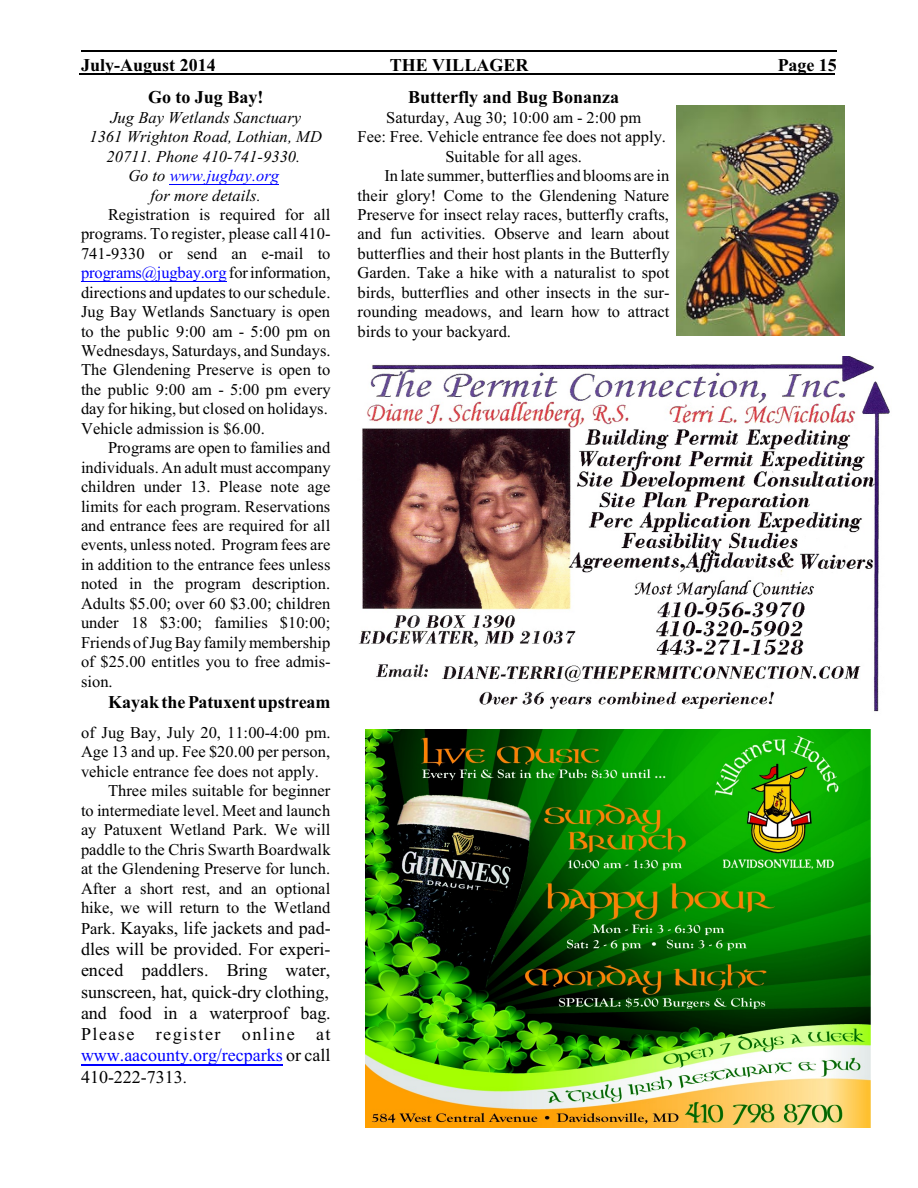
<style>
.page{position:relative;width:918px;height:1188px;background:#fff}
.page>*{position:absolute;margin:0;border:0;box-sizing:border-box;transform-origin:0 0}
.t1{font:18px/21.3px "Times New Roman";color:#000;text-align:justify}
.t2{font:700 18px "Times New Roman";color:#000}
.t3{font:16.5px "Times New Roman";color:#000}
.t4{font:italic 16.5px "Times New Roman";color:#000}
.t5{font:16.5px "Times New Roman";color:#00f}
.t6{font:italic 16.5px "Times New Roman";color:#00f}
.s1{color:#000}
.s2{font-size:16.5px}
.s3{color:#00f}
</style>
<div class="page">
<img style="left:358px;top:357px;width:532px;height:355px">
<hr style="left:170px;top:184px;width:109px;height:1px;background:#00f">
<hr style="left:81px;top:281px;width:146px;height:1px;background:#00f">
<hr style="left:81px;top:1064px;width:202px;height:1px;background:#00f">
<hr style="left:81px;top:50px;width:755px;height:1px;background:#000">
<hr style="left:80px;top:74px;width:755px;height:1px;background:#000">
<img style="left:677px;top:105px;width:167px;height:231px">
<img style="left:365px;top:730px;width:506px;height:398px">
<p class="t2" style="left:81px;top:59px;width:136px">July-August 2014</p>
<p class="t2" style="left:390px;top:59px;width:140px">THE VILLAGER</p>
<p class="t2" style="left:778px;top:59px;width:61px">Page 15</p>
<p class="t2" style="left:148px;top:91px;width:117px">Go to Jug Bay!</p>
<p class="t4" style="left:110px;top:111px;width:192px">Jug Bay Wetlands Sanctuary</p>
<p class="t4" style="left:89px;top:131px;width:234px">1361 Wrighton Road, Lothian, MD</p>
<p class="t4" style="left:107px;top:150px;width:195px">20711. Phone 410-741-9330.</p>
<p class="t6" style="left:128px;top:170px;width:152px"><span class="s1">Go to</span> www.jugbay.org</p>
<p class="t4" style="left:151px;top:189px;width:112px">for more details.</p>
<p class="t3" style="left:108px;top:209px;width:224px">Registration is required for all</p>
<p class="t3" style="left:81px;top:228px;width:251px">programs. To register, please call 410-</p>
<p class="t3" style="left:81px;top:247px;width:251px">741-9330 or send an e-mail to</p>
<p class="t5" style="left:81px;top:267px;width:251px">programs@jugbay.org <span class="s1">for information,</span></p>
<p class="t3" style="left:81px;top:286px;width:251px">directions and updates to ourschedule.</p>
<p class="t3" style="left:81px;top:306px;width:251px">Jug Bay Wetlands Sanctuary is open</p>
<p class="t3" style="left:81px;top:325px;width:251px">to the public 9:00 am - 5:00 pm on</p>
<p class="t3" style="left:81px;top:345px;width:251px">Wednesdays, Saturdays, and Sundays.</p>
<p class="t3" style="left:81px;top:364px;width:251px">The Glendening Preserve is open to</p>
<p class="t3" style="left:81px;top:383px;width:251px">the public 9:00 am - 5:00 pm every</p>
<p class="t3" style="left:81px;top:403px;width:248px">day for hiking, but closed on holidays.</p>
<p class="t3" style="left:81px;top:422px;width:185px">Vehicle admission is $6.00.</p>
<p class="t3" style="left:108px;top:442px;width:224px">Programs are open to families and</p>
<p class="t3" style="left:81px;top:461px;width:251px">individuals. An adult must accompany</p>
<p class="t3" style="left:81px;top:481px;width:251px">children under 13. Please note age</p>
<p class="t3" style="left:81px;top:500px;width:251px">limits for each program. Reservations</p>
<p class="t3" style="left:81px;top:520px;width:251px">and entrance fees are required for all</p>
<p class="t3" style="left:81px;top:539px;width:251px">events, unless noted. Programfees are</p>
<p class="t3" style="left:81px;top:558px;width:251px">in addition to the entrance fees unless</p>
<p class="t3" style="left:81px;top:578px;width:251px">noted in the program description.</p>
<p class="t3" style="left:81px;top:597px;width:251px">Adults $5.00; over 60 $3.00; children</p>
<p class="t3" style="left:81px;top:617px;width:251px">under 18 $3:00; families $10:00;</p>
<p class="t3" style="left:81px;top:636px;width:251px">Friends of Jug Bay family membership</p>
<p class="t3" style="left:81px;top:656px;width:251px">of $25.00 entitles you to free admis-</p>
<p class="t3" style="left:81px;top:675px;width:33px">sion.</p>
<p class="t2" style="left:108px;top:696px;width:224px">Kayak thePatuxentupstream</p>
<p class="t3" style="left:81px;top:727px;width:251px">of Jug Bay, July 20, 11:00-4:00 pm.</p>
<p class="t3" style="left:81px;top:746px;width:251px">Age 13 and up. Fee $20.00 per person,</p>
<p class="t3" style="left:81px;top:765px;width:239px">vehicle entrance fee does not apply.</p>
<p class="t3" style="left:108px;top:785px;width:224px">Three miles suitable for beginner</p>
<p class="t3" style="left:81px;top:804px;width:251px">to intermediate level. Meet and launch</p>
<p class="t3" style="left:81px;top:824px;width:251px">ay Patuxent Wetland Park. We will</p>
<p class="t3" style="left:81px;top:843px;width:251px">paddle to the Chris Swarth Boardwalk</p>
<p class="t3" style="left:81px;top:863px;width:251px">at the Glendening Preserve for lunch.</p>
<p class="t3" style="left:81px;top:882px;width:251px">After a short rest, and an optional</p>
<p class="t3" style="left:81px;top:902px;width:251px">hike, we will return to the Wetland</p>
<p class="t1" style="left:81px;top:919px;width:251px"><span class="s2">Park.</span> Kayaks, life jackets and pad&shy;dles will be provided. For experi&shy;enced paddlers. Bring water, sunscreen, hat, quick-dry clothing, and food in a waterproof bag.<br>Please register online at <span class="s3">www.aacounty.org/recparks</span> or call 410-222-7313<span class="s2">.</span></p>
<p class="t2" style="left:408px;top:91px;width:212px">Butterfly and Bug Bonanza</p>
<p class="t3" style="left:386px;top:111px;width:257px">Saturday, Aug 30; 10:00 am - 2:00 pm</p>
<p class="t3" style="left:358px;top:131px;width:310px">Fee: Free. Vehicle entrance fee does not apply.</p>
<p class="t3" style="left:446px;top:150px;width:138px">Suitable for all ages.</p>
<p class="t3" style="left:385px;top:170px;width:286px">In late summer, butterflies and blooms are in</p>
<p class="t3" style="left:358px;top:189px;width:313px">their glory! Come to the Glendening Nature</p>
<p class="t3" style="left:358px;top:209px;width:313px">Preserve for insect relay races, butterfly crafts,</p>
<p class="t3" style="left:358px;top:228px;width:313px">and fun activities. Observe and learn about</p>
<p class="t3" style="left:358px;top:247px;width:314px">butterflies and their host plants in the Butterfly</p>
<p class="t3" style="left:358px;top:267px;width:313px">Garden. Take a hike with a naturalist to spot</p>
<p class="t3" style="left:358px;top:286px;width:313px">birds, butterflies and other insects in the sur-</p>
<p class="t3" style="left:358px;top:306px;width:313px">rounding meadows, and learn how to attract</p>
<p class="t3" style="left:358px;top:325px;width:155px">birds to your backyard.</p>
</div>
